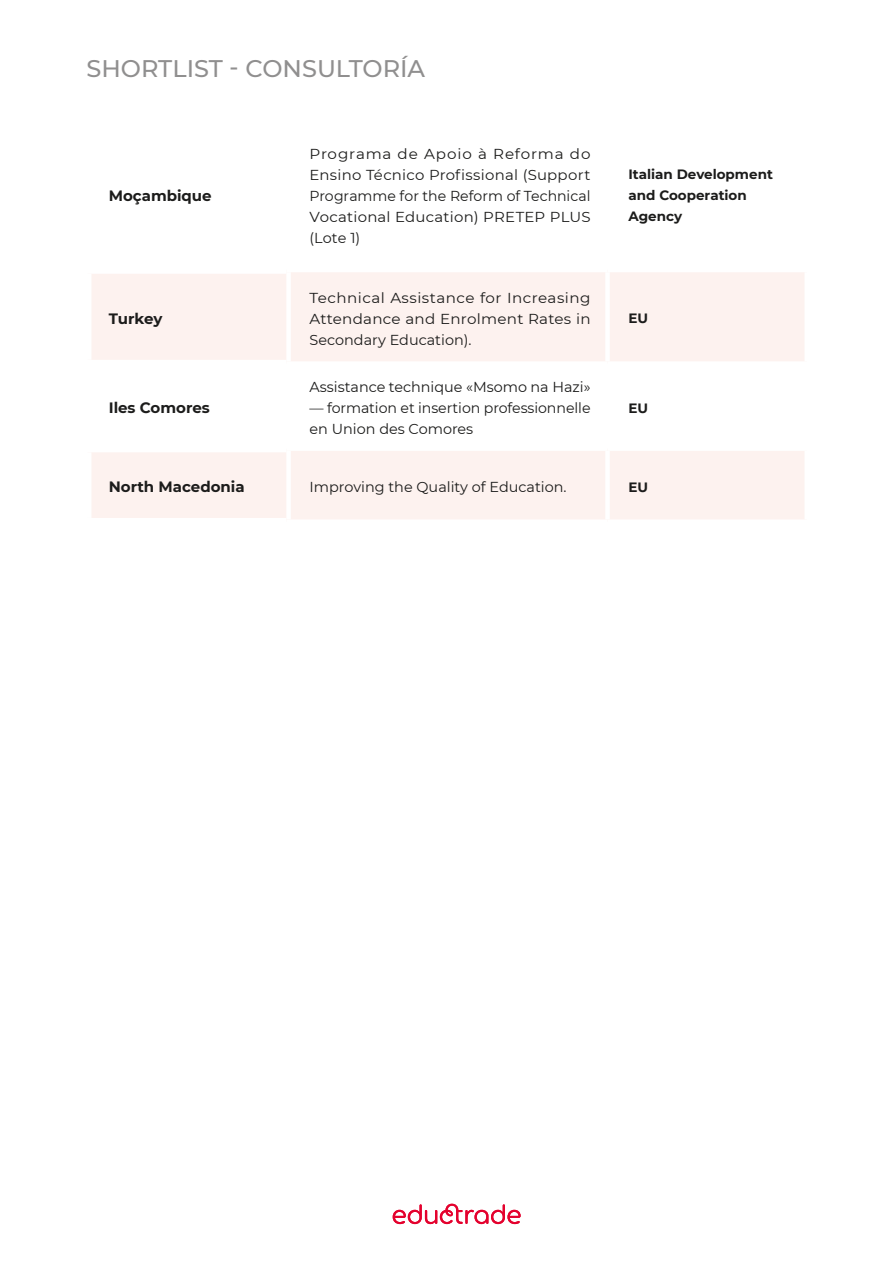
<style>
.page{position:relative;width:893px;height:1263px;background:#fff}
.page>*{position:absolute;margin:0;border:0;box-sizing:border-box;transform-origin:0 0}
.t1{font:500 24px "Montserrat";color:#908f8f}
.t2{font:700 15px "Montserrat";color:#1c1c1b}
.t3{font:14.4px/21px "Montserrat";color:#1c1c1b;text-align:justify;scale:1.05 1}
.t4{font:14.4px/21px "Montserrat";color:#1c1c1b}
.t5{font:700 13.5px/21px "Montserrat";color:#1c1c1b}
</style>
<div class="page">
<svg style="left:393px;top:1204px;width:128px;height:20px"></svg>
<div style="left:92px;top:272px;width:712px;height:247px;background:#fdf2ef"></div>
<svg style="left:92px;top:366px;width:712px;height:80px"></svg>
<div style="left:84px;top:266px;width:202px;height:8px;background:#fff"></div>
<div style="left:84px;top:360px;width:202px;height:7px;background:#fff"></div>
<div style="left:84px;top:445px;width:202px;height:7px;background:#fff"></div>
<div style="left:84px;top:518px;width:202px;height:7px;background:#fff"></div>
<div style="left:286px;top:272px;width:5px;height:89px;background:#fff"></div>
<div style="left:605px;top:272px;width:5px;height:89px;background:#fff"></div>
<div style="left:286px;top:361px;width:322px;height:5px;background:#fff"></div>
<div style="left:286px;top:366px;width:5px;height:80px;background:#fff"></div>
<div style="left:608px;top:361px;width:201px;height:5px;background:#fff"></div>
<div style="left:605px;top:366px;width:5px;height:80px;background:#fff"></div>
<div style="left:286px;top:446px;width:322px;height:5px;background:#fff"></div>
<div style="left:286px;top:451px;width:5px;height:68px;background:#fff"></div>
<div style="left:608px;top:446px;width:201px;height:5px;background:#fff"></div>
<div style="left:605px;top:451px;width:5px;height:68px;background:#fff"></div>
<h1 class="t1" style="left:87px;top:52px;width:340px">SHORTLIST - CONSULTORÍA</h1>
<p class="t2" style="left:109px;top:189px;width:104px">Moçambique</p>
<p class="t2" style="left:109px;top:312px;width:55px">Turkey</p>
<p class="t3" style="left:310px;top:144px;width:269px">Programa de Apoio à Reforma do Ensino Técnico Profissional (Support Programme for the Reform of Technical Vocational Education) PRETEP PLUS (Lote 1)</p>
<p class="t3" style="left:310px;top:288px;width:269px">Technical Assistance for Increasing Attendance and Enrolment Rates in Secondary Education).</p>
<p class="t5" style="left:628px;top:165px;width:146px">Italian Development and Cooperation<br>Agency</p>
<p class="t5" style="left:628px;top:309px;width:21px">EU</p>
<p class="t2" style="left:109px;top:402px;width:103px">Iles Comores</p>
<p class="t4" style="left:310px;top:378px;width:282px">Assistance technique «Msomo na Hazi»</p>
<p class="t4" style="left:310px;top:399px;width:282px">— formation et insertion professionnelle en Union des Comores</p>
<p class="t5" style="left:628px;top:398px;width:21px">EU</p>
<p class="t2" style="left:109px;top:481px;width:138px">North Macedonia</p>
<p class="t4" style="left:310px;top:478px;width:259px">Improving the Quality of Education.</p>
<p class="t5" style="left:628px;top:477px;width:21px">EU</p>
</div>
